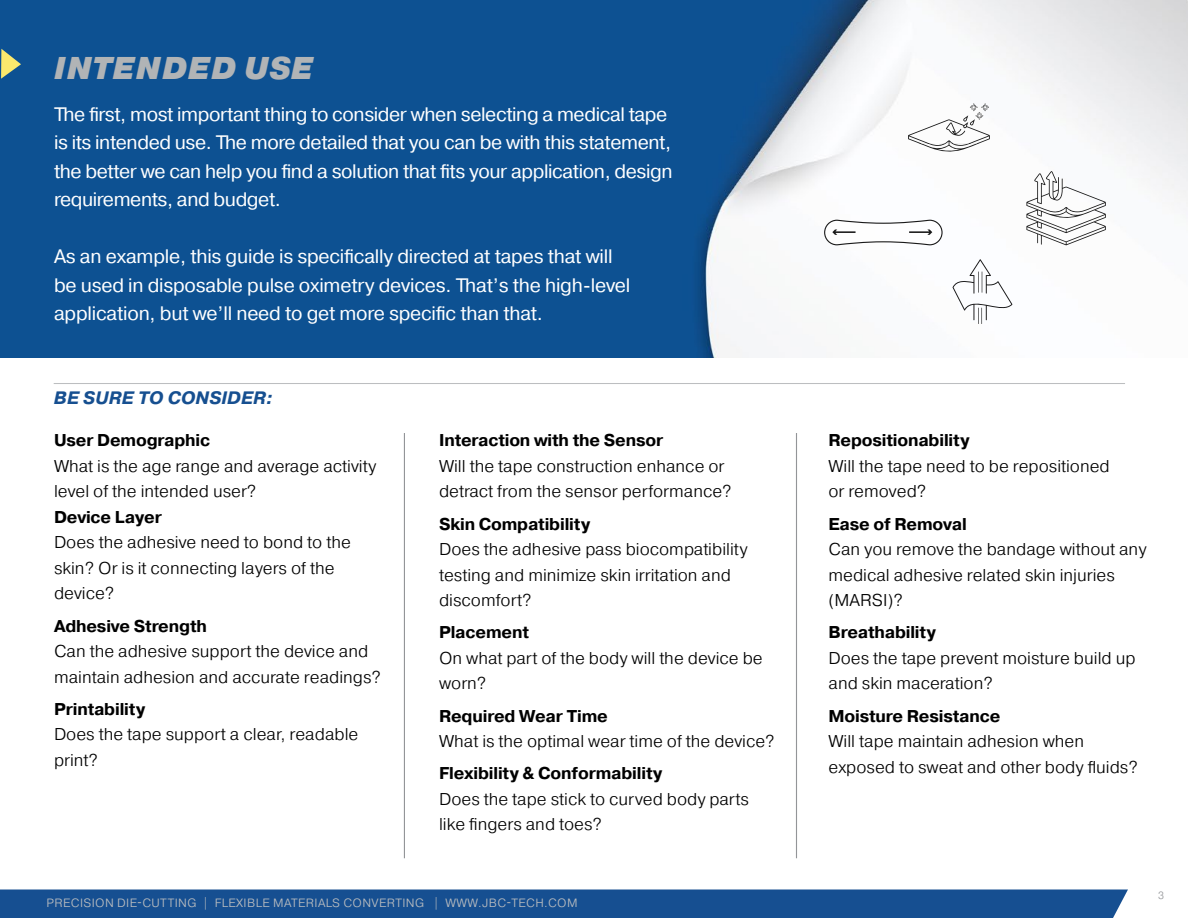
<style>
.page{position:relative;width:1188px;height:918px;background:#fff}
.page>*{position:absolute;margin:0;border:0;box-sizing:border-box;transform-origin:0 0}
.t1{font:italic 900 31.5px "Pragmatica";letter-spacing:.01em;color:#b1b4b6}
.t2{font:19.5px/28.5px "Pragmatica";letter-spacing:-.02em;color:#fff}
.t3{font:italic 700 18px "Pragmatica";letter-spacing:.01em;color:#164f90}
.t4{font:300 17.1px/25.5px "Pragmatica";color:#000}
.t5{font:700 17.1px "Pragmatica";letter-spacing:-.01em;color:#000}
.t6{font:300 12px "Pragmatica";letter-spacing:.03em;color:#bcbec0}
.t7{font:300 10.5px "Pragmatica";color:#939598}
</style>
<div class="page">
<img style="left:0;top:0;width:1188px;height:358px">
<hr style="left:54px;top:383px;width:1071px;height:1px;background:#bcbec0">
<svg style="left:824px;top:219px;width:119px;height:27px"></svg>
<svg style="left:953px;top:259px;width:59px;height:65px"></svg>
<svg style="left:908px;top:103px;width:82px;height:50px"></svg>
<svg style="left:1026px;top:171px;width:80px;height:74px"></svg>
<hr style="left:404px;top:433px;width:1px;height:425px;background:#939598">
<hr style="left:796px;top:433px;width:1px;height:425px;background:#939598">
<svg style="left:1px;top:49px;width:20px;height:30px"></svg>
<div style="left:0;top:890px;width:1128px;height:28px;background:#164f91"></div>
<h1 class="t1" style="left:54px;top:48px;width:261px">INTENDED USE</h1>
<p class="t2" style="left:54px;top:100px;width:620px">The first, most important thing to consider when selecting a medical tape is its intended use. The more detailed that you can be with this statement, the better we can help you find a solution that fits your application, design requirements, and budget.</p>
<p class="t2" style="left:54px;top:243px;width:578px">As an example, this guide is specifically directed at tapes that will be used in disposable pulse oximetry devices. That’s the high-level application, but we’ll need to get more specific than that.</p>
<p class="t3" style="left:54px;top:387px;width:221px">BE SURE TO CONSIDER:</p>
<p class="t5" style="left:54px;top:429px;width:158px">User Demographic</p>
<p class="t4" style="left:54px;top:453px;width:324px">What is the age range and average activity level of the intended user?</p>
<p class="t5" style="left:54px;top:506px;width:110px">Device Layer</p>
<p class="t4" style="left:54px;top:529px;width:298px">Does the adhesive need to bond to the skin? Or is it connecting layers of the device?</p>
<p class="t5" style="left:54px;top:615px;width:154px">Adhesive Strength</p>
<p class="t4" style="left:54px;top:638px;width:329px">Can the adhesive support the device and maintain adhesion and accurate readings?</p>
<p class="t5" style="left:54px;top:698px;width:93px">Printability</p>
<p class="t4" style="left:54px;top:721px;width:306px">Does the tape support a clear, readable print?</p>
<p class="t5" style="left:439px;top:429px;width:226px">Interaction with the Sensor</p>
<p class="t4" style="left:439px;top:453px;width:294px">Will the tape construction enhance or detract from the sensor performance?</p>
<p class="t5" style="left:439px;top:513px;width:153px">Skin Compatibility</p>
<p class="t4" style="left:439px;top:536px;width:310px">Does the adhesive pass biocompatibility testing and minimize skin irritation and discomfort?</p>
<p class="t5" style="left:439px;top:621px;width:91px">Placement</p>
<p class="t4" style="left:439px;top:645px;width:325px">On what part of the body will the device be worn?</p>
<p class="t5" style="left:439px;top:705px;width:170px">Required Wear Time</p>
<p class="t4" style="left:439px;top:728px;width:337px">What is the optimal wear time of the device?</p>
<p class="t5" style="left:439px;top:762px;width:225px">Flexibility &amp; Conformability</p>
<p class="t4" style="left:439px;top:786px;width:311px">Does the tape stick to curved body parts like fingers and toes?</p>
<p class="t6" style="left:46px;top:895px;width:533px">PRECISION DIE-CUTTING | FLEXIBLE MATERIALS CONVERTING | WWW.JBC-TECH.COM</p>
<p class="t5" style="left:828px;top:429px;width:143px">Repositionability</p>
<p class="t4" style="left:828px;top:453px;width:283px">Will the tape need to be repositioned or removed?</p>
<p class="t5" style="left:828px;top:513px;width:140px">Ease of Removal</p>
<p class="t4" style="left:828px;top:536px;width:320px">Can you remove the bandage without any medical adhesive related skin injuries (MARSI)?</p>
<p class="t5" style="left:828px;top:621px;width:109px">Breathability</p>
<p class="t4" style="left:828px;top:645px;width:309px">Does the tape prevent moisture build up and skin maceration?</p>
<p class="t5" style="left:828px;top:705px;width:173px">Moisture Resistance</p>
<p class="t4" style="left:828px;top:728px;width:311px">Will tape maintain adhesion when exposed to sweat and other body fluids?</p>
<p class="t7" style="left:1158px;top:889px;width:8px">3</p>
</div>
